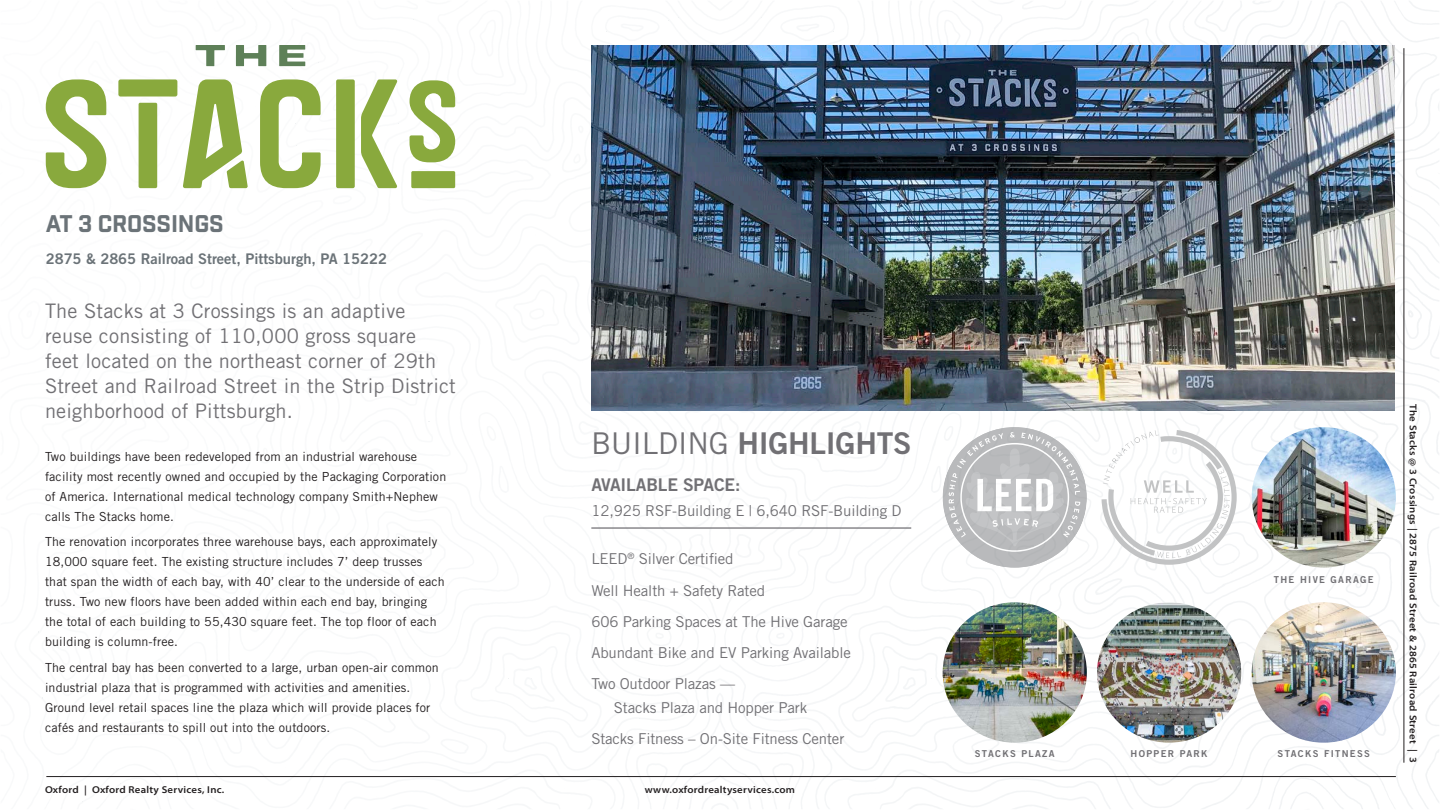
<style>
.page{position:relative;width:1440px;height:810px;background:#fff}
.page>*{position:absolute;margin:0;border:0;box-sizing:border-box;transform-origin:0 0}
.BODY___Trade___Book___13_20{font:30px "Trade Gothic LT Std Bd 2";letter-spacing:-.01em;color:#717074}
.BODY___Trade___Book___13_20-2{font:23.38px "Industry Inc Base";letter-spacing:-.01em;color:#6b7378}
.BODY___Trade___Book___13_20-3{font:20px/25px "Trade Gothic LT Std";letter-spacing:.01em;color:#717074}
.BODY___Trade___Book___13_20-4{font:17.5px "Trade Gothic LT Std Bd 2";letter-spacing:-.01em;color:#717074}
.BODY___Trade___Book___13_20-5{font:15px "Trade Gothic LT Std";letter-spacing:-.01em;color:#717074}
.Address_Line{font:14.62px "Trade Gothic LT Std Bd 2";color:#6b7378}
.BODY___Trade___Book___13_20-6{font:12.5px/20px "Trade Gothic LT Std";letter-spacing:.01em;color:#231f20}
.t1{font:600 semi-expanded 10px "Myriad Pro";letter-spacing:.025em;color:#231f20}
.BODY___Trade___Book___13_20-7{font:9.5px "Trade Gothic LT Std Bd 2";letter-spacing:.14em;color:#717074}
.s1{font-family:"Trade Gothic LT Std"}
</style>
<div class="page">
<img style="left:38px;top:1px;width:1401px;height:808px">
<p class="BODY___Trade___Book___13_20-2" style="left:46px;top:210px;width:180px">AT 3 CROSSINGS</p>
<p class="Address_Line" style="left:46px;top:250px;width:343px">2875 &amp; 2865 Railroad Street, Pittsburgh, PA 15222</p>
<p class="BODY___Trade___Book___13_20-3" style="left:45px;top:298px;width:412px">The Stacks at 3 Crossings is an adaptive reuse consisting of 110,000 gross square<br>feet located on the northeast corner of 29th Street and Railroad Street in the Strip District neighborhood of Pittsburgh.</p>
<p class="BODY___Trade___Book___13_20-6" style="left:45px;top:446px;width:403px">Two buildings have been redeveloped from an industrial warehouse facility most recently owned and occupied by the Packaging Corporation of America. International medical technology company Smith+Nephew calls The Stacks home.</p>
<p class="BODY___Trade___Book___13_20-6" style="left:45px;top:532px;width:401px">The renovation incorporates three warehouse bays, each approximately 18,000 square feet. The existing structure includes 7’ deep trusses that span the width of each bay, with 40’ clear to the underside of each truss. Two new floors have been added within each end bay, bringing the total of each building to 55,430 square feet. The top floor of each building is column-free.</p>
<p class="BODY___Trade___Book___13_20-6" style="left:45px;top:657px;width:395px">The central bay has been converted to a large, urban open-air common industrial plaza that is programmed with activities and amenities.<br>Ground level retail spaces line the plaza which will provide places for cafés and restaurants to spill out into the outdoors.</p>
<p class="BODY___Trade___Book___13_20" style="left:591px;top:425px;width:322px"><span class="s1">BUILDING</span> HIGHLIGHTS</p>
<p class="BODY___Trade___Book___13_20-4" style="left:591px;top:473px;width:151px">AVAILABLE SPACE:</p>
<p class="BODY___Trade___Book___13_20-5" style="left:591px;top:502px;width:312px">12,925 RSF-Building E | 6,640 RSF-Building D</p>
<p class="BODY___Trade___Book___13_20-5" style="left:591px;top:550px;width:144px">LEED<sup>®</sup> Silver Certified</p>
<p class="BODY___Trade___Book___13_20-5" style="left:591px;top:581px;width:175px">Well Health + Safety Rated</p>
<p class="BODY___Trade___Book___13_20-5" style="left:591px;top:612px;width:258px">606 Parking Spaces at The Hive Garage</p>
<p class="BODY___Trade___Book___13_20-5" style="left:591px;top:644px;width:261px">Abundant Bike and EV Parking Available</p>
<p class="BODY___Trade___Book___13_20-5" style="left:591px;top:675px;width:145px">Two Outdoor Plazas —</p>
<p class="BODY___Trade___Book___13_20-5" style="left:614px;top:699px;width:195px">Stacks Plaza and Hopper Park</p>
<p class="BODY___Trade___Book___13_20-5" style="left:591px;top:730px;width:254px">Stacks Fitness – On-Site Fitness Center</p>
<p class="t1" style="left:45px;top:784px;width:181px">Oxford | Oxford Realty Services, Inc.</p>
<p class="t1" style="left:645px;top:784px;width:152px">www.oxfordrealtyservices.com</p>
<p class="BODY___Trade___Book___13_20-7" style="left:1274px;top:574px;width:101px">THE HIVE GARAGE</p>
<p class="BODY___Trade___Book___13_20-7" style="left:975px;top:748px;width:81px">STACKS PLAZA</p>
<p class="BODY___Trade___Book___13_20-7" style="left:1131px;top:748px;width:79px">HOPPER PARK</p>
<p class="BODY___Trade___Book___13_20-7" style="left:1278px;top:748px;width:94px">STACKS FITNESS</p>
<p class="t1" style="left:1420px;top:404px;width:360px;rotate:90deg">The Stacks @ 3 Crossings | 2875 Railroad Street &amp; 2865 Railroad Street | 3</p>
</div>
